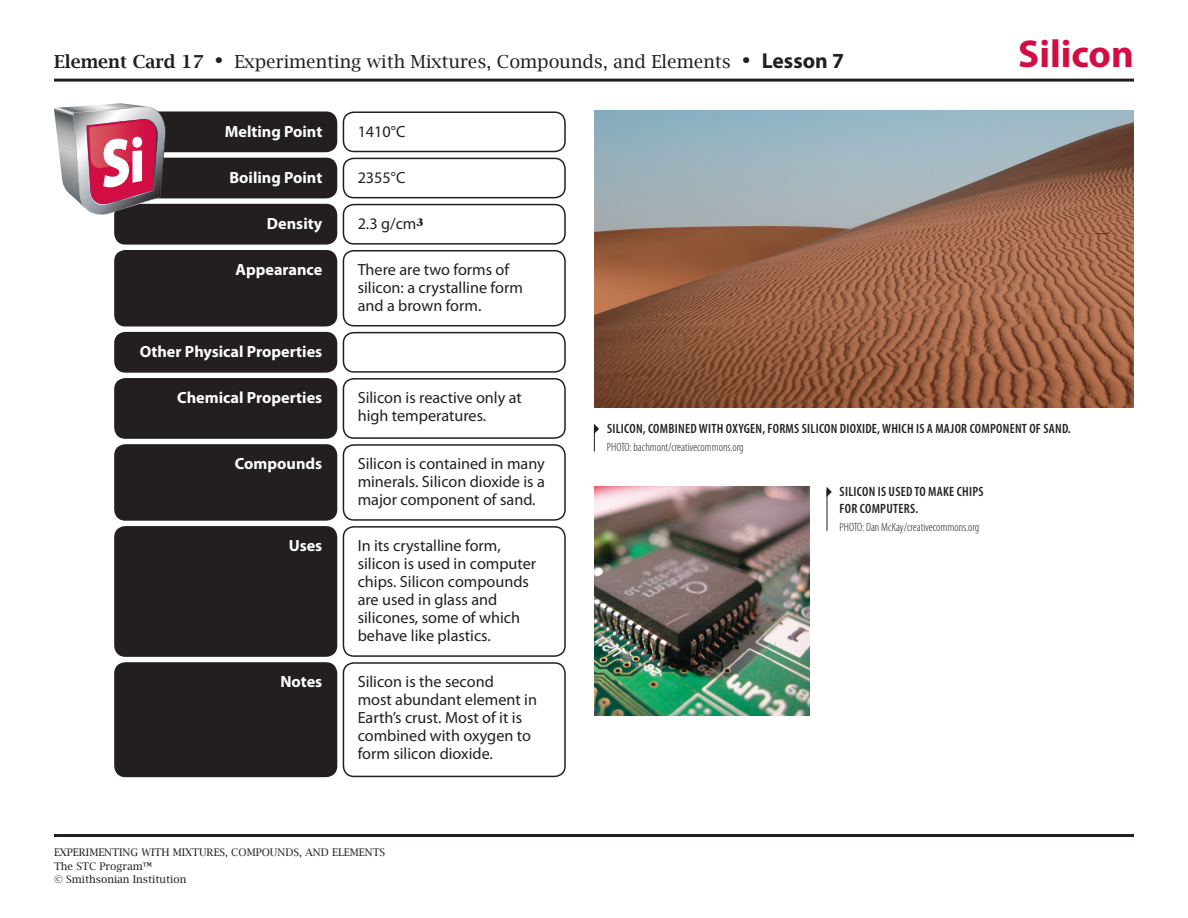
<style>
.page{position:relative;width:1188px;height:918px;background:#fff}
.page>*{position:absolute;margin:0;border:0;box-sizing:border-box;transform-origin:0 0}
.EC-Element_Header{font:700 39px "Myriad Pro";color:#d20d44}
.t1{font:18px "Lucida Bright";color:#231f20}
.t2{font:16.2px/18px "Myriad Pro";color:#231f20}
.EC-Property_Header{font:700 16.2px "Myriad Pro";color:#fff}
.EC-Photo_Caption_Cop{font:600 condensed 13.5px "Myriad Pro";letter-spacing:.02em;color:#231f20}
._07_GraphicCaptionTe{font:600 condensed 13.5px/16.5px "Myriad Pro";letter-spacing:.02em;color:#231f20}
.EC-Photo_Credit{font:300 condensed 12px "Myriad Pro";color:#231f20}
._08_ImageCredit{font:300 condensed 12px "Myriad Pro";color:#231f20}
.t3{font:10.5px "Lucida Bright";color:#231f20}
.s1{font-weight:600}
.s2{font-weight:600;font-size:31.5px}
.s3{font-family:"Myriad Pro";font-weight:700;font-size:21.6px}
</style>
<div class="page">
<hr style="left:54px;top:79px;width:1080px;height:3px;background:#231f20">
<hr style="left:54px;top:834px;width:1080px;height:3px;background:#231f20">
<div style="left:343px;top:662px;width:223px;height:115px;border:2px solid #231f20;border-radius:10px"></div>
<div style="left:343px;top:111px;width:223px;height:41px;border:2px solid #231f20;border-radius:10px"></div>
<div style="left:343px;top:158px;width:223px;height:40px;border:2px solid #231f20;border-radius:10px"></div>
<div style="left:343px;top:204px;width:223px;height:41px;border:2px solid #231f20;border-radius:10px"></div>
<div style="left:343px;top:250px;width:223px;height:76px;border:2px solid #231f20;border-radius:10px"></div>
<div style="left:343px;top:332px;width:223px;height:41px;border:2px solid #231f20;border-radius:10px"></div>
<div style="left:343px;top:378px;width:223px;height:61px;border:2px solid #231f20;border-radius:10px"></div>
<div style="left:343px;top:444px;width:223px;height:77px;border:2px solid #231f20;border-radius:10px"></div>
<div style="left:343px;top:526px;width:223px;height:131px;border:2px solid #231f20;border-radius:10px"></div>
<div style="left:115px;top:112px;width:222px;height:40px;background:#231f20;border-radius:10px"></div>
<div style="left:114px;top:111px;width:223px;height:41px;border:2px solid #231f20;border-radius:10px"></div>
<div style="left:115px;top:158px;width:222px;height:40px;background:#231f20;border-radius:10px"></div>
<div style="left:114px;top:158px;width:223px;height:40px;border:2px solid #231f20;border-radius:10px"></div>
<div style="left:115px;top:205px;width:222px;height:39px;background:#231f20;border-radius:10px"></div>
<div style="left:114px;top:204px;width:223px;height:41px;border:2px solid #231f20;border-radius:10px"></div>
<div style="left:115px;top:251px;width:222px;height:75px;background:#231f20;border-radius:10px"></div>
<div style="left:114px;top:250px;width:223px;height:76px;border:2px solid #231f20;border-radius:10px"></div>
<div style="left:115px;top:333px;width:222px;height:39px;background:#231f20;border-radius:10px"></div>
<div style="left:114px;top:332px;width:223px;height:41px;border:2px solid #231f20;border-radius:10px"></div>
<div style="left:115px;top:379px;width:222px;height:59px;background:#231f20;border-radius:10px"></div>
<div style="left:114px;top:378px;width:223px;height:61px;border:2px solid #231f20;border-radius:10px"></div>
<div style="left:115px;top:445px;width:222px;height:75px;background:#231f20;border-radius:10px"></div>
<div style="left:114px;top:444px;width:223px;height:77px;border:2px solid #231f20;border-radius:10px"></div>
<div style="left:115px;top:527px;width:222px;height:129px;background:#231f20;border-radius:10px"></div>
<div style="left:114px;top:526px;width:223px;height:131px;border:2px solid #231f20;border-radius:10px"></div>
<div style="left:115px;top:663px;width:222px;height:113px;background:#231f20;border-radius:10px"></div>
<div style="left:114px;top:662px;width:223px;height:115px;border:2px solid #231f20;border-radius:10px"></div>
<svg style="left:54px;top:103px;width:112px;height:112px"></svg>
<img style="left:594px;top:486px;width:216px;height:229px">
<img style="left:594px;top:110px;width:540px;height:297px">
<svg style="left:594px;top:424px;width:5px;height:27px"></svg>
<hr style="left:827px;top:489px;width:1px;height:42px;background:#231f20">
<svg style="left:827px;top:487px;width:5px;height:10px"></svg>
<p class="t1" style="left:54px;top:51px;width:792px"><span class="s1">Element Card 17</span> <span class="s2">•</span> Experimenting with Mixtures, Compounds, and Elements <span class="s2">•</span> <span class="s3">Lesson 7</span></p>
<p class="EC-Property_Header" style="left:225px;top:121px;width:99px">Melting Point</p>
<p class="EC-Property_Header" style="left:229px;top:167px;width:94px">Boiling Point</p>
<p class="EC-Property_Header" style="left:267px;top:213px;width:57px">Density</p>
<p class="EC-Property_Header" style="left:236px;top:259px;width:88px">Appearance</p>
<p class="t2" style="left:358px;top:122px;width:49px">1410°C</p>
<p class="t2" style="left:358px;top:168px;width:49px">2355°C</p>
<p class="t2" style="left:358px;top:214px;width:67px">2.3 g/cm<sup>3</sup></p>
<p class="t2" style="left:358px;top:260px;width:167px">There are two forms of silicon: a crystalline form and a brown form.</p>
<p class="EC-Element_Header" style="left:1018px;top:28px;width:117px">Silicon</p>
<p class="EC-Property_Header" style="left:140px;top:341px;width:184px">Other Physical Properties</p>
<p class="EC-Property_Header" style="left:177px;top:387px;width:147px">Chemical Properties</p>
<p class="EC-Property_Header" style="left:235px;top:453px;width:89px">Compounds</p>
<p class="EC-Property_Header" style="left:289px;top:535px;width:35px">Uses</p>
<p class="EC-Property_Header" style="left:280px;top:671px;width:43px">Notes</p>
<p class="t2" style="left:358px;top:389px;width:166px">Silicon is reactive only at high temperatures.</p>
<p class="t2" style="left:358px;top:455px;width:189px;text-align:justify">Silicon is contained in many minerals. Silicon dioxide is a major component of sand.</p>
<p class="t2" style="left:358px;top:537px;width:180px">In its crystalline form, silicon is used in computer chips. Silicon compounds are used in glass and silicones, some of which behave like plastics.</p>
<p class="t2" style="left:358px;top:673px;width:181px">Silicon is the second<br>most abundant element in<br>Earth’s crust. Most of it is combined with oxygen to form silicon dioxide.</p>
<p class="t3" style="left:54px;top:846px;width:333px">EXPERIMENTING WITH MIXTURES, COMPOUNDS, AND ELEMENTS</p>
<p class="t3" style="left:54px;top:860px;width:100px">The STC Program™</p>
<p class="t3" style="left:54px;top:873px;width:134px">© Smithsonian Institution</p>
<p class="EC-Photo_Caption_Cop" style="left:607px;top:420px;width:465px">SILICON, COMBINED WITH OXYGEN, FORMS SILICON DIOXIDE, WHICH IS A MAJOR COMPONENT OF SAND.</p>
<p class="EC-Photo_Credit" style="left:607px;top:440px;width:138px">PHOTO: bachmont/creativecommons.org</p>
<p class="_07_GraphicCaptionTe" style="left:840px;top:483px;width:146px">SILICON IS USED TO MAKE CHIPS<br>FOR COMPUTERS.</p>
<p class="_08_ImageCredit" style="left:839px;top:520px;width:141px">PHOTO: Dan McKay/creativecommons.org</p>
</div>
